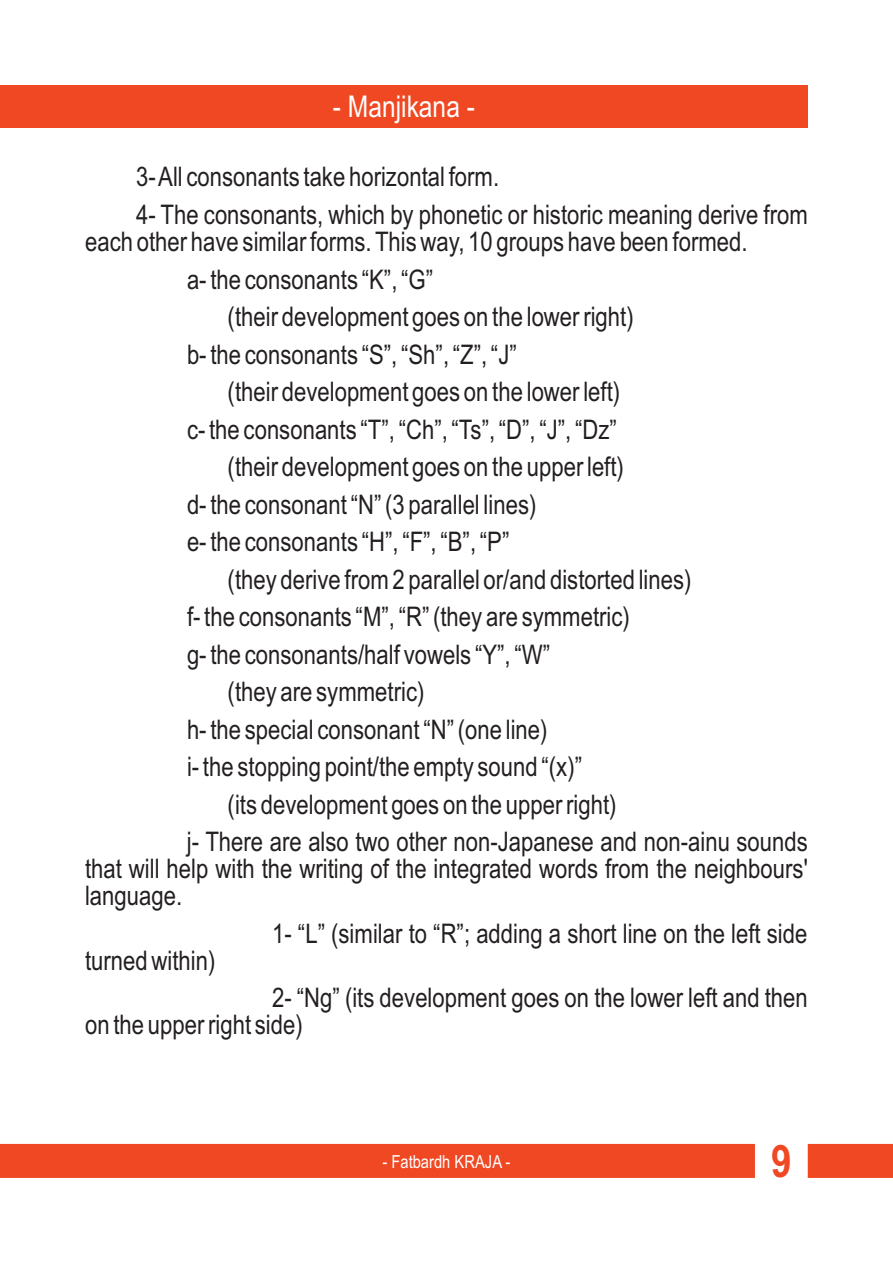
<style>
.page{position:relative;width:893px;height:1263px;background:#fff}
.page>*{position:absolute;margin:0;border:0;box-sizing:border-box;transform-origin:0 0}
.t1{font:700 45px "Arial Narrow";color:#ef4823}
.t2{font:30px "Arial Narrow";color:#fff}
.t3{font:27px/27px "Arial Narrow";color:#231f20}
.t4{font:18px "Arial Narrow";color:#fff}
</style>
<div class="page">
<svg style="left:0;top:1144px;width:893px;height:34px;background:#ef5330"></svg>
<div style="left:0;top:85px;width:808px;height:43px;background:#ef4823"></div>
<p class="t2" style="left:333px;top:95px;width:144px">- Manjikana -</p>
<p class="t3" style="left:136px;top:161px;width:673px;line-height:37.5px">3- All consonants take horizontal form.<br>4- The consonants, which by phonetic or historic meaning derive from</p>
<p class="t3" style="left:85px;top:230px;width:664px">each other have similar forms. This way, 10 groups have been formed.</p>
<p class="t3" style="left:187px;top:268px;width:248px">a- the consonants “K”, “G”</p>
<p class="t3" style="left:228px;top:305px;width:408px">(their development goes on the lower right)</p>
<p class="t3" style="left:187px;top:343px;width:331px">b- the consonants “S”, “Sh”, “Z”, “J”</p>
<p class="t3" style="left:228px;top:380px;width:394px">(their development goes on the lower left)</p>
<p class="t3" style="left:187px;top:418px;width:431px">c- the consonants “T”, “Ch”, “Ts”, “D”, “J”, “Dz”</p>
<p class="t3" style="left:228px;top:455px;width:398px">(their development goes on the upper left)</p>
<p class="t3" style="left:187px;top:493px;width:351px">d- the consonant “N” (3 parallel lines)</p>
<p class="t3" style="left:187px;top:530px;width:324px">e- the consonants “H”, “F”, “B”, “P”</p>
<p class="t3" style="left:228px;top:568px;width:465px">(they derive from 2 parallel or/and distorted lines)</p>
<p class="t3" style="left:187px;top:605px;width:444px">f- the consonants “M”, “R” (they are symmetric)</p>
<p class="t3" style="left:187px;top:643px;width:365px">g- the consonants/half vowels “Y”, “W”</p>
<p class="t3" style="left:228px;top:680px;width:198px">(they are symmetric)</p>
<p class="t3" style="left:187px;top:718px;width:362px">h- the special consonant “N” (one line)</p>
<p class="t3" style="left:187px;top:755px;width:397px">i- the stopping point/the empty sound “(x)”</p>
<p class="t3" style="left:228px;top:793px;width:390px">(its development goes on the upper right)</p>
<p class="t3" style="left:187px;top:830px;width:622px">j- There are also two other non-Japanese and non-ainu sounds</p>
<p class="t3" style="left:85px;top:857px;width:724px">that will help with the writing of the integrated words from the neighbours' language.</p>
<p class="t3" style="left:272px;top:922px;width:537px">1- “L” (similar to “R”; adding a short line on the left side</p>
<p class="t3" style="left:85px;top:949px;width:132px">turned within)</p>
<p class="t3" style="left:85px;top:986px;width:724px;text-indent:187px">2- “Ng” (its development goes on the lower left and then on the upper right side)</p>
<p class="t4" style="left:382px;top:1154px;width:129px">- Fatbardh KRAJA -</p>
<h1 class="t1" style="left:771px;top:1144px;width:22px">9</h1>
</div>
